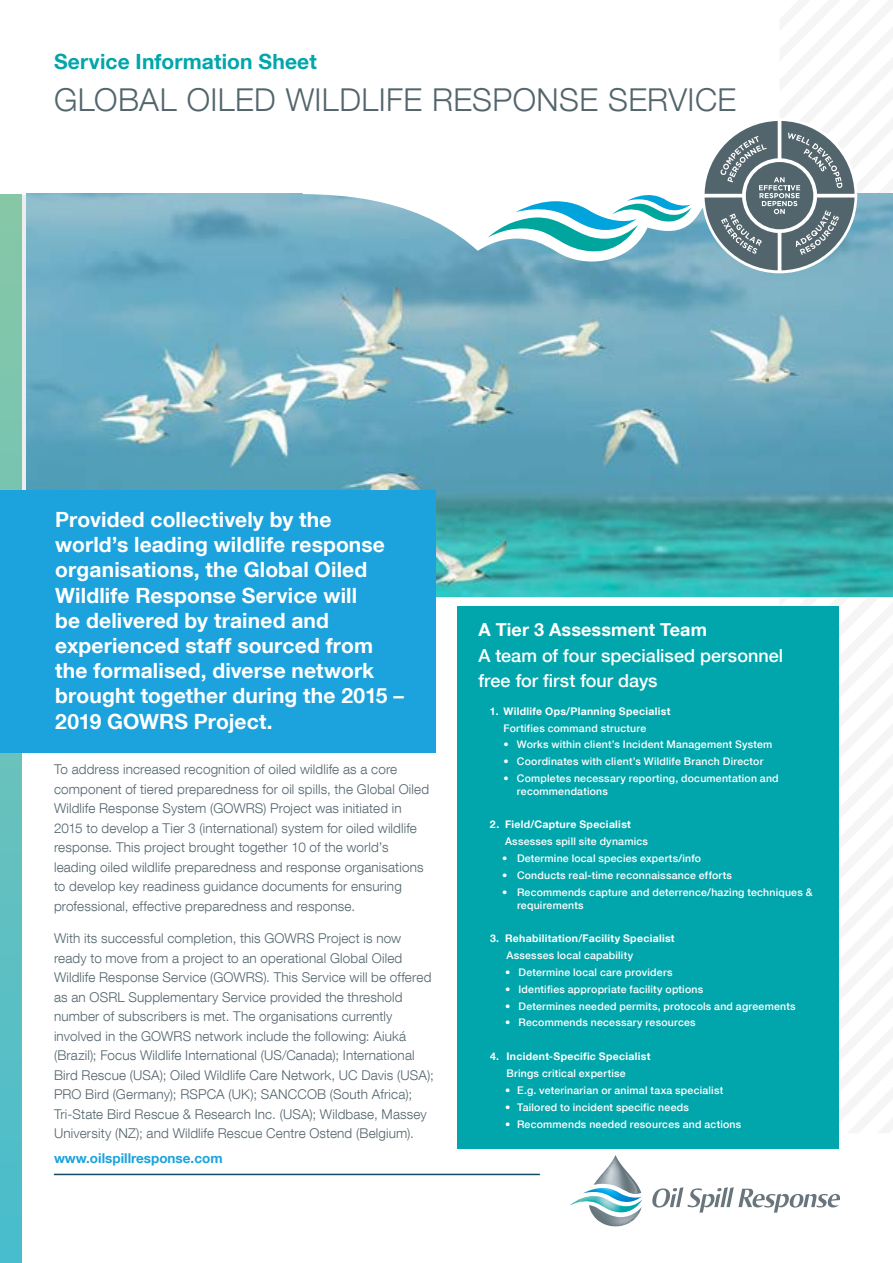
<style>
.page{position:relative;width:893px;height:1263px;background:#fff}
.page>*{position:absolute;margin:0;border:0;box-sizing:border-box;transform-origin:0 0}
.t1{font:300 31.5px "Helvetica Neue LT Com";letter-spacing:.015em;color:#53656c}
.t2{font:700 21px/25.2px "Helvetica Neue LT Com";letter-spacing:.005em;color:#fff}
.t3{font:700 21px "Helvetica Neue LT Com";letter-spacing:.005em;color:#00a6ab}
.t4{font:500 18px/25.2px "Helvetica Neue LT Com";color:#fff}
.t5{font:700 18px "Helvetica Neue LT Com";letter-spacing:.005em;color:#fff}
.t6{font:300 13.5px/19.5px "Helvetica Neue LT Com";letter-spacing:.01em;color:#53656c}
.t7{font:700 13.5px "Helvetica Neue LT Com";color:#1ca2dc}
.t8{font:500 10.5px/12.6px "Helvetica Neue LT Com";letter-spacing:.02em;color:#fff}
.t9{font:700 10.5px "Helvetica Neue LT Com";letter-spacing:.03em;color:#fff}
</style>
<div class="page">
<div style="left:457px;top:606px;width:382px;height:542px;background:#00a6ab"></div>
<img style="left:27px;top:194px;width:678px;height:402px">
<svg style="left:652px;top:1187px;width:188px;height:25px"></svg>
<svg style="left:570px;top:1155px;width:72px;height:71px"></svg>
<svg style="left:0;top:195px;width:21px;height:1068px;background:#67c1bb"></svg>
<hr style="left:54px;top:1174px;width:486px;height:1px;background:#134860">
<div style="left:0;top:491px;width:436px;height:262px;background:#1ca2dc"></div>
<svg style="left:303px;top:194px;width:402px;height:68px"></svg>
<svg style="left:488px;top:195px;width:204px;height:56px"></svg>
<svg style="left:705px;top:121px;width:188px;height:477px;background:#6da6b2"></svg>
<h2 class="t3" style="left:54px;top:48px;width:264px">Service Information Sheet</h2>
<h1 class="t1" style="left:54px;top:80px;width:684px">GLOBAL OILED WILDLIFE RESPONSE SERVICE</h1>
<p class="t2" style="left:55px;top:506px;width:350px">Provided collectively by the world’s leading wildlife response organisations, the Global Oiled<br>Wildlife Response Service will<br>be delivered by trained and experienced staff sourced from the formalised, diverse network brought together during the 2015 –<br>2019 GOWRS Project.</p>
<p class="t6" style="left:54px;top:759px;width:377px">To address increased recognition of oiled wildlife as a core component of tiered preparedness for oil spills, the Global Oiled Wildlife Response System (GOWRS) Project was initiated in 2015 to develop a Tier 3 (international) system for oiled wildlife response. This project brought together 10 of the world’s leading oiled wildlife preparedness and response organisations to develop key readiness guidance documents for ensuring professional, effective preparedness and response.</p>
<p class="t6" style="left:54px;top:928px;width:381px">With its successful completion, this GOWRS Project is now ready to move from a project to an operational Global Oiled Wildlife Response Service (GOWRS). This Service will be offered as an OSRL Supplementary Service provided the threshold number of subscribers is met. The organisations currently involved in the GOWRS network include the following: Aiuká (Brazil); Focus Wildlife International (US/Canada); International Bird Rescue (USA); Oiled Wildlife Care Network, UC Davis (USA); PRO Bird (Germany); RSPCA (UK); SANCCOB (South Africa); Tri-State Bird Rescue &amp; Research Inc. (USA); Wildbase, Massey University (NZ); and Wildlife Rescue Centre Ostend (Belgium).</p>
<p class="t7" style="left:54px;top:1150px;width:170px">www.oilspillresponse.com</p>
<h3 class="t5" style="left:478px;top:618px;width:230px">A Tier 3 Assessment Team</h3>
<h3 class="t4" style="left:478px;top:642px;width:306px">A team of four specialised personnel free for first four days</h3>
<p class="t9" style="left:490px;top:704px;width:182px">1. Wildlife Ops/Planning Specialist</p>
<p class="t8" style="left:503px;top:721px;width:144px">Fortifies command structure</p>
<p class="t8" style="left:503px;top:738px;width:270px">• Works within client’s Incident Management System</p>
<p class="t8" style="left:503px;top:755px;width:261px">• Coordinates with client’s Wildlife Branch Director</p>
<p class="t8" style="left:517px;top:772px;width:263px;text-indent:-14px">• Completes necessary reporting, documentation and recommendations</p>
<p class="t9" style="left:490px;top:818px;width:142px">2. Field/Capture Specialist</p>
<p class="t8" style="left:505px;top:835px;width:145px">Assesses spill site dynamics</p>
<p class="t8" style="left:502px;top:852px;width:201px">• Determine local species experts/info</p>
<p class="t8" style="left:502px;top:869px;width:232px">• Conducts real-time reconnaissance efforts</p>
<p class="t8" style="left:517px;top:886px;width:297px;text-indent:-15px">• Recommends capture and deterrence/hazing techniques &amp; requirements</p>
<p class="t9" style="left:490px;top:932px;width:186px">3. Rehabilitation/Facility Specialist</p>
<p class="t8" style="left:506px;top:949px;width:128px">Assesses local capability</p>
<p class="t8" style="left:505px;top:966px;width:169px">• Determine local care providers</p>
<p class="t8" style="left:505px;top:982px;width:200px">• Identifies appropriate facility options</p>
<p class="t8" style="left:505px;top:999px;width:292px">• Determines needed permits, protocols and agreements</p>
<p class="t8" style="left:505px;top:1016px;width:192px">• Recommends necessary resources</p>
<p class="t9" style="left:490px;top:1050px;width:162px">4. Incident-Specific Specialist</p>
<p class="t8" style="left:506px;top:1067px;width:121px">Brings critical expertise</p>
<p class="t8" style="left:505px;top:1084px;width:220px">• E.g. veterinarian or animal taxa specialist</p>
<p class="t8" style="left:505px;top:1100px;width:185px">• Tailored to incident specific needs</p>
<p class="t8" style="left:505px;top:1117px;width:238px">• Recommends needed resources and actions</p>
</div>
